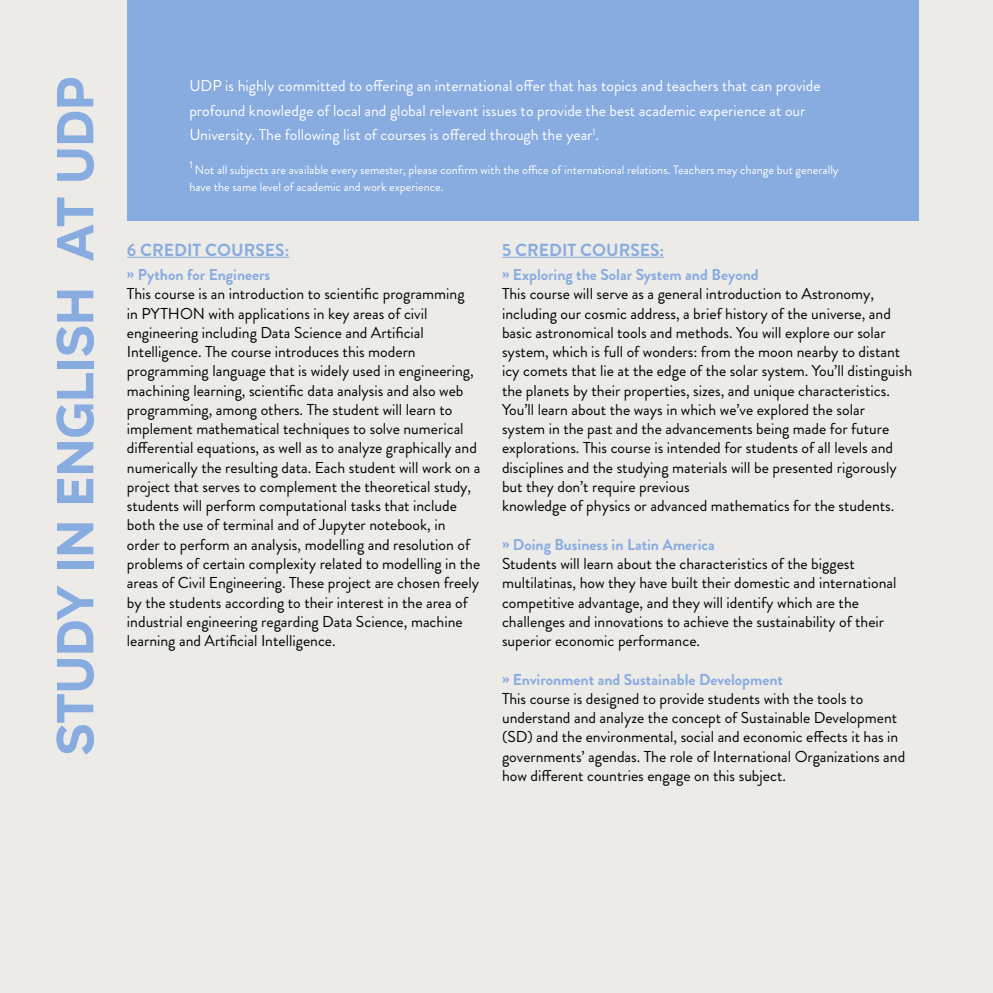
<style>
.page{position:relative;width:993px;height:993px;background:#fff}
.page>*{position:absolute;margin:0;border:0;box-sizing:border-box;transform-origin:0 0}
.t1{font:52.5px "Organetto Variable";color:#88ace0}
.t2{font:700 17.5px "Brandon Grotesque";color:#88ace0}
.t3{font:15.75px/19.2px "Brandon Grotesque";color:#000}
.t4{font:15.75px/24.5px "Brandon Grotesque";color:#fff}
.t5{font:700 15.75px "Brandon Grotesque";color:#88ace0}
.t6{font:12.25px/17.5px "Brandon Grotesque";color:#fff}
.t7{font:10.15px "Brandon Grotesque";color:#fff}
</style>
<div class="page">
<div style="left:0;top:0;width:992px;height:992px;background:#edebe8"></div>
<hr style="left:992px;top:0;width:1px;height:992px;background:#edebe8">
<div style="left:127px;top:0;width:791px;height:220px;background:#88ace0"></div>
<hr style="left:127px;top:257px;width:162px;height:1px;background:#88ace0">
<hr style="left:502px;top:257px;width:162px;height:1px;background:#88ace0">
<h1 class="t1" style="left:44px;top:755px;width:680px;rotate:-90deg">study in english at udp</h1>
<p class="t4" style="left:189px;top:74px;width:632px">UDP is highly committed to offering an international offer that has topics and teachers that can provide profound knowledge of local and global relevant issues to provide the best academic experience at our<br>University. The following list of courses is offered through the year<sup>1</sup>.</p>
<p class="t7" style="left:189px;top:157px;width:5px">1</p>
<p class="t6" style="left:189px;top:161px;width:650px;text-indent:6px">Not all subjects are available every semester, please confirm with the office of international relations. Teachers may change but generally have the same level of academic and work experience.</p>
<p class="t2" style="left:127px;top:237px;width:164px">6 CREDIT COURSES:</p>
<p class="t5" style="left:127px;top:263px;width:145px">» Python for Engineers</p>
<p class="t3" style="left:127px;top:284px;width:355px">This course is an introduction to scientific programming<br>in PYTHON with applications in key areas of civil engineering including Data Science and Artificial Intelligence. The course introduces this modern programming language that is widely used in engineering, machining learning, scientific data analysis and also web programming, among others. The student will learn to implement mathematical techniques to solve numerical differential equations, as well as to analyze graphically and numerically the resulting data. Each student will work on a project that serves to complement the theoretical study, students will perform computational tasks that include both the use of terminal and of Jupyter notebook, in order to perform an analysis, modelling and resolution of problems of certain complexity related to modelling in the areas of Civil Engineering. These project are chosen freely by the students according to their interest in the area of industrial engineering regarding Data Science, machine learning and Artificial Intelligence.</p>
<p class="t2" style="left:502px;top:237px;width:164px">5 CREDIT COURSES:</p>
<p class="t5" style="left:502px;top:263px;width:258px">» Exploring the Solar System and Beyond</p>
<p class="t3" style="left:502px;top:284px;width:411px">This course will serve as a general introduction to Astronomy, including our cosmic address, a brief history of the universe, and basic astronomical tools and methods. You will explore our solar system, which is full of wonders: from the moon nearby to distant icy comets that lie at the edge of the solar system. You’ll distinguish the planets by their properties, sizes, and unique characteristics.<br>You’ll learn about the ways in which we’ve explored the solar<br>system in the past and the advancements being made for future explorations. This course is intended for students of all levels and disciplines and the studying materials will be presented rigorously but they don’t require previous<br>knowledge of physics or advanced mathematics for the students.</p>
<p class="t5" style="left:502px;top:533px;width:214px">» Doing Business in Latin America</p>
<p class="t3" style="left:502px;top:554px;width:396px">Students will learn about the characteristics of the biggest multilatinas, how they have built their domestic and international competitive advantage, and they will identify which are the challenges and innovations to achieve the sustainability of their superior economic performance.</p>
<p class="t5" style="left:502px;top:668px;width:282px">» Environment and Sustainable Development</p>
<p class="t3" style="left:502px;top:688px;width:404px">This course is designed to provide students with the tools to understand and analyze the concept of Sustainable Development (SD) and the environmental, social and economic effects it has in governments’ agendas. The role of International Organizations and how different countries engage on this subject.</p>
</div>
